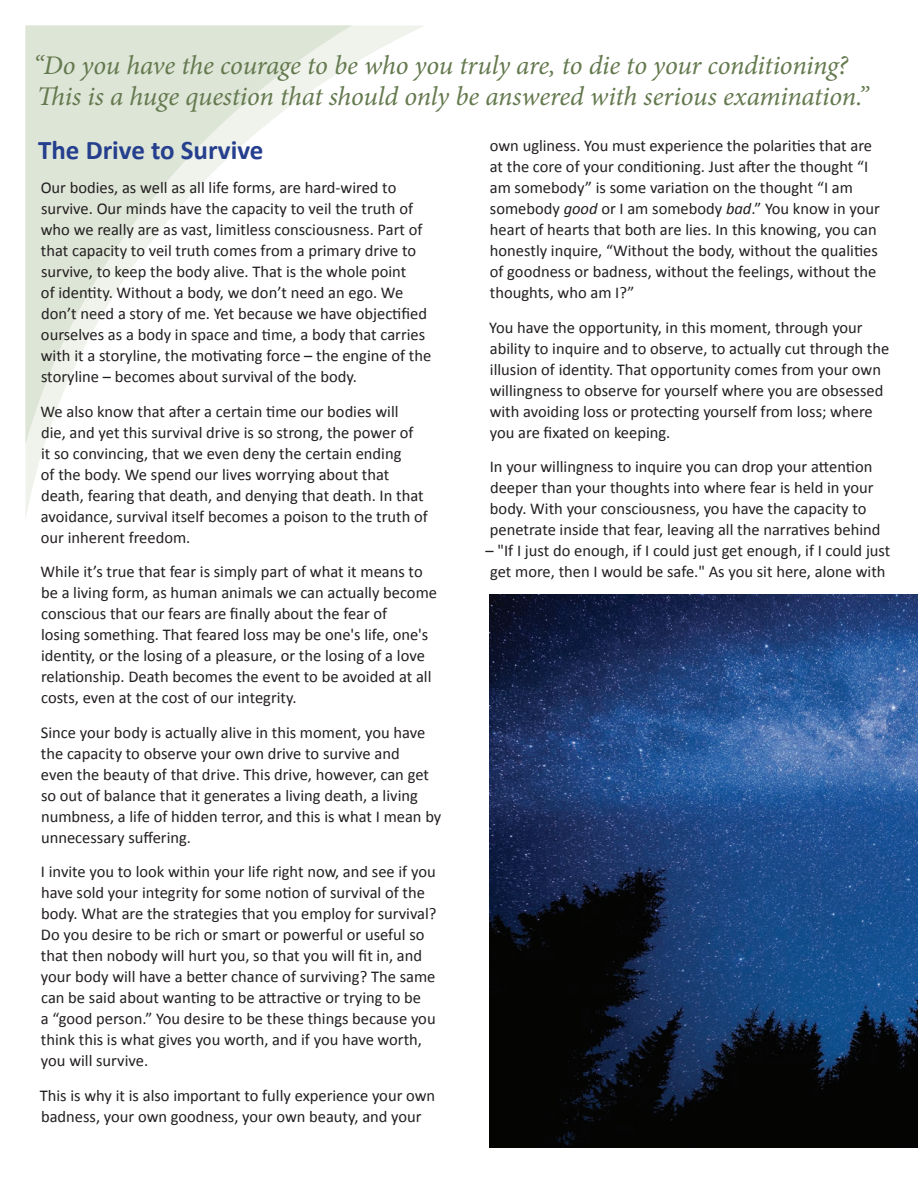
<style>
.page{position:relative;width:918px;height:1188px;background:#fff}
.page>*{position:absolute;margin:0;border:0;box-sizing:border-box;transform-origin:0 0}
.t1{font:italic 27px/31.5px "Minion Pro";letter-spacing:-.01em;color:#64794e}
.t2{font:700 27px "Calibri";color:#253f8e}
.t3{font:16.5px/21px "Calibri";color:#231f20}
.s1{font-style:italic}
</style>
<div class="page">
<svg style="left:26px;top:26px;width:397px;height:490px"></svg>
<svg style="left:26px;top:25px;width:326px;height:419px"></svg>
<img style="left:489px;top:594px;width:429px;height:554px">
<h1 class="t1" style="left:33px;top:49px;width:837px">“Do you have the courage to be who you truly are, to die to your conditioning?<br>This is a huge question that should only be answered with serious examination.”</h1>
<h1 class="t2" style="left:38px;top:133px;width:227px">The Drive to Survive</h1>
<p class="t3" style="left:41px;top:177px;width:392px">Our bodies, as well as all life forms, are hard-wired to survive. Our minds have the capacity to veil the truth of who we really are as vast, limitless consciousness. Part of that capacity to veil truth comes from a primary drive to survive, to keep the body alive. That is the whole point<br>of identity. Without a body, we don’t need an ego. We don’t need a story of me. Yet because we have objectified ourselves as a body in space and time, a body that carries with it a storyline, the motivating force – the engine of the storyline – becomes about survival of the body.</p>
<p class="t3" style="left:41px;top:401px;width:389px">We also know that after a certain time our bodies will<br>die, and yet this survival drive is so strong, the power of<br>it so convincing, that we even deny the certain ending<br>of the body. We spend our lives worrying about that death, fearing that death, and denying that death. In that avoidance, survival itself becomes a poison to the truth of our inherent freedom.</p>
<p class="t3" style="left:41px;top:561px;width:398px">While it’s true that fear is simply part of what it means to be a living form, as human animals we can actually become conscious that our fears are finally about the fear of<br>losing something. That feared loss may be one's life, one's identity, or the losing of a pleasure, or the losing of a love relationship. Death becomes the event to be avoided at all costs, even at the cost of our integrity.</p>
<p class="t3" style="left:41px;top:722px;width:402px">Since your body is actually alive in this moment, you have the capacity to observe your own drive to survive and<br>even the beauty of that drive. This drive, however, can get so out of balance that it generates a living death, a living numbness, a life of hidden terror, and this is what I mean by unnecessary suffering.</p>
<p class="t3" style="left:41px;top:861px;width:397px">I invite you to look within your life right now, and see if you have sold your integrity for some notion of survival of the body. What are the strategies that you employ for survival?<br>Do you desire to be rich or smart or powerful or useful so that then nobody will hurt you, so that you will fit in, and your body will have a better chance of surviving? The same can be said about wanting to be attractive or trying to be<br>a “good person.” You desire to be these things because you think this is what gives you worth, and if you have worth, you will survive.</p>
<p class="t3" style="left:40px;top:1085px;width:397px">This is why it is also important to fully experience your own badness, your own goodness, your own beauty, and your</p>
<p class="t3" style="left:490px;top:135px;width:392px">own ugliness. You must experience the polarities that are at the core of your conditioning. Just after the thought “I am somebody” is some variation on the thought “I am somebody <span class="s1">good</span> or I am somebody <span class="s1">bad</span>.” You know in your heart of hearts that both are lies. In this knowing, you can honestly inquire, “Without the body, without the qualities of goodness or badness, without the feelings, without the thoughts, who am I?”</p>
<p class="t3" style="left:489px;top:316px;width:402px">You have the opportunity, in this moment, through your ability to inquire and to observe, to actually cut through the illusion of identity. That opportunity comes from your own willingness to observe for yourself where you are obsessed with avoiding loss or protecting yourself from loss; where you are fixated on keeping.</p>
<p class="t3" style="left:490px;top:456px;width:392px">In your willingness to inquire you can drop your attention deeper than your thoughts into where fear is held in your body. With your consciousness, you have the capacity to penetrate inside that fear, leaving all the narratives behind</p>
<p class="t3" style="left:486px;top:540px;width:406px">– "If I just do enough, if I could just get enough, if I could just get more, then I would be safe." As you sit here, alone with</p>
</div>
